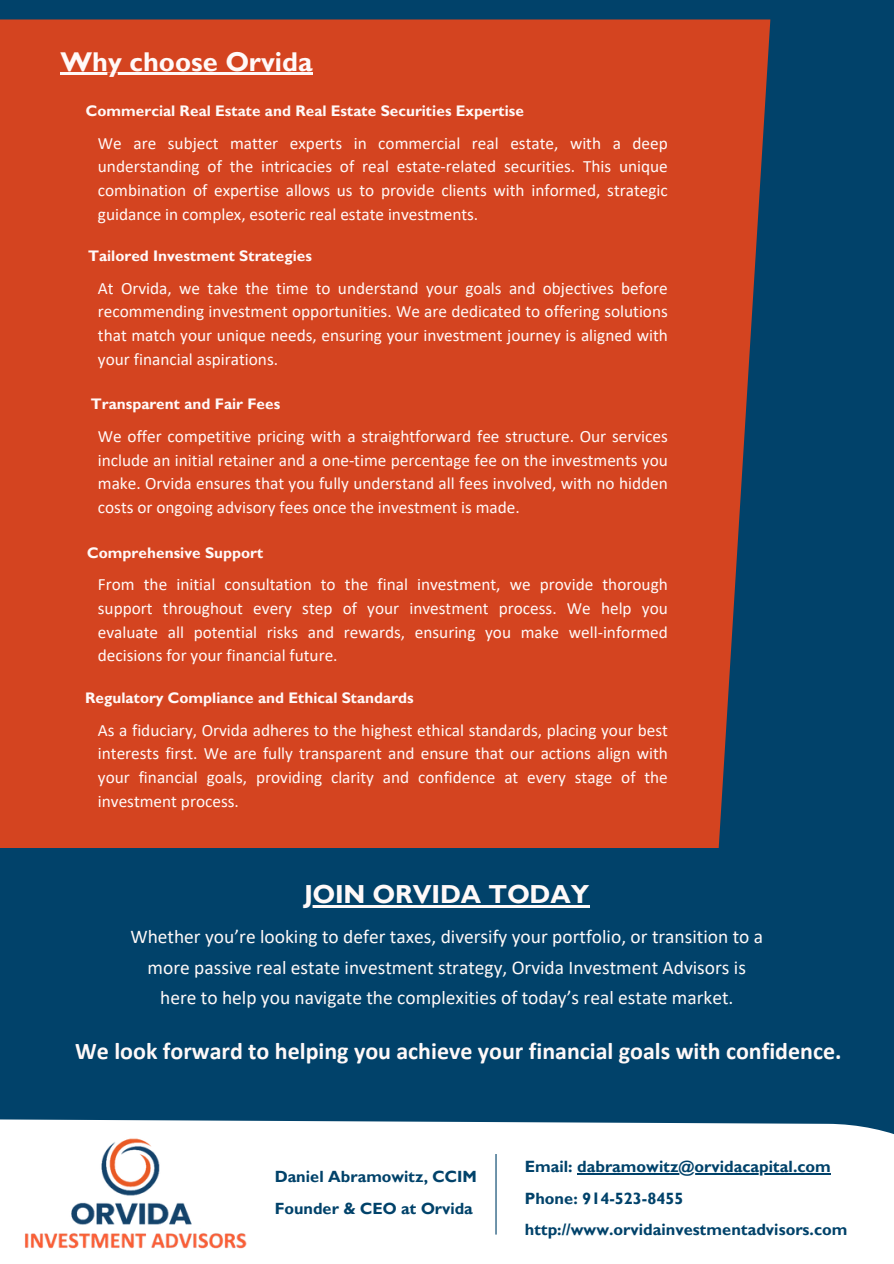
<style>
.page{position:relative;width:894px;height:1264px;background:#fff}
.page>*{position:absolute;margin:0;border:0;box-sizing:border-box;transform-origin:0 0}
.t1{font:700 27.15px "Gill Sans MT Std";color:#fff9f8}
.t2{font:700 26.1px "Gill Sans MT Std";color:#fff9f8}
.t3{font:700 24px "Calibri";color:#fff9f8}
.t4{font:19.5px/30.3px "Calibri";color:#fff9f8;text-align:center}
.t5{font:17.25px/23.7px "Calibri";color:#fff9f8;text-align:justify}
.t6{font:700 16.35px/31.3px "Gill Sans MT Std";color:#01426a}
.t7{font:700 16.2px/31.8px "Gill Sans MT Std";color:#01426a}
.t8{font:700 15.3px "Gill Sans MT Std";color:#fff9f8}
</style>
<div class="page">
<div style="left:0;top:0;width:893px;height:1263px;background:#01426a"></div>
<div style="left:0;top:19px;width:770px;height:829px;background:#d44420"></div>
<div style="left:0;top:1119px;width:893px;height:144px;background:#fff"></div>
<hr style="left:495px;top:1153px;width:1px;height:81px;background:#01426a">
<img style="left:0;top:1228px;width:249px;height:35px">
<img style="left:58px;top:1119px;width:146px;height:108px">
<hr style="left:577px;top:1173px;width:253px;height:1px;background:#01426a">
<hr style="left:60px;top:73px;width:252px;height:2px;background:#fff9f8">
<hr style="left:304px;top:905px;width:285px;height:2px;background:#fff9f8">
<h6 class="t1" style="left:60px;top:52px;width:253px">Why choose Orvida</h6>
<p class="t8" style="left:86px;top:105px;width:439px">Commercial Real Estate and Real Estate Securities Expertise</p>
<h2 class="t5" style="left:98px;top:133px;width:571px">We are subject matter experts in commercial real estate, with a deep understanding of the intricacies of real estate-related securities. This unique combination of expertise allows us to provide clients with informed, strategic guidance in complex, esoteric real estate investments.</h2>
<p class="t8" style="left:88px;top:250px;width:225px">Tailored Investment Strategies</p>
<h6 class="t5" style="left:98px;top:278px;width:571px">At Orvida, we take the time to understand your goals and objectives before recommending investment opportunities. We are dedicated to offering solutions that match your unique needs, ensuring your investment journey is aligned with your financial aspirations.</h6>
<p class="t8" style="left:91px;top:399px;width:191px">Transparent and Fair Fees</p>
<h6 class="t5" style="left:98px;top:426px;width:571px">We offer competitive pricing with a straightforward fee structure. Our services include an initial retainer and a one-time percentage fee on the investments you make. Orvida ensures that you fully understand all fees involved, with no hidden costs or ongoing advisory fees once the investment is made.</h6>
<h1 class="t8" style="left:87px;top:547px;width:177px">Comprehensive Support</h1>
<h6 class="t5" style="left:98px;top:574px;width:571px">From the initial consultation to the final investment, we provide thorough support throughout every step of your investment process. We help you evaluate all potential risks and rewards, ensuring you make well-informed decisions for your financial future.</h6>
<h3 class="t8" style="left:85px;top:692px;width:330px">Regulatory Compliance and Ethical Standards</h3>
<h4 class="t5" style="left:98px;top:719px;width:571px">As a fiduciary, Orvida adheres to the highest ethical standards, placing your best interests first. We are fully transparent and ensure that our actions align with your financial goals, providing clarity and confidence at every stage of the investment process.</h4>
<p class="t2" style="left:304px;top:884px;width:286px">JOIN ORVIDA TODAY</p>
<p class="t4" style="left:130px;top:923px;width:634px">Whether you’re looking to defer taxes, diversify your portfolio, or transition to a more passive real estate investment strategy, Orvida Investment Advisors is here to help you navigate the complexities of today’s real estate market.</p>
<p class="t3" style="left:75px;top:1040px;width:767px">We look forward to helping you achieve your financial goals with confidence.</p>
<p class="t7" style="left:274px;top:1162px;width:204px">Daniel Abramowitz, CCIM<br>Founder &amp; CEO at Orvida</p>
<h6 class="t6" style="left:524px;top:1153px;width:307px">Email: dabramowitz@orvidacapital.com</h6>
<p class="t6" style="left:524px;top:1184px;width:324px">Phone: 914-523-8455 http://www.orvidainvestmentadvisors.com</p>
</div>
